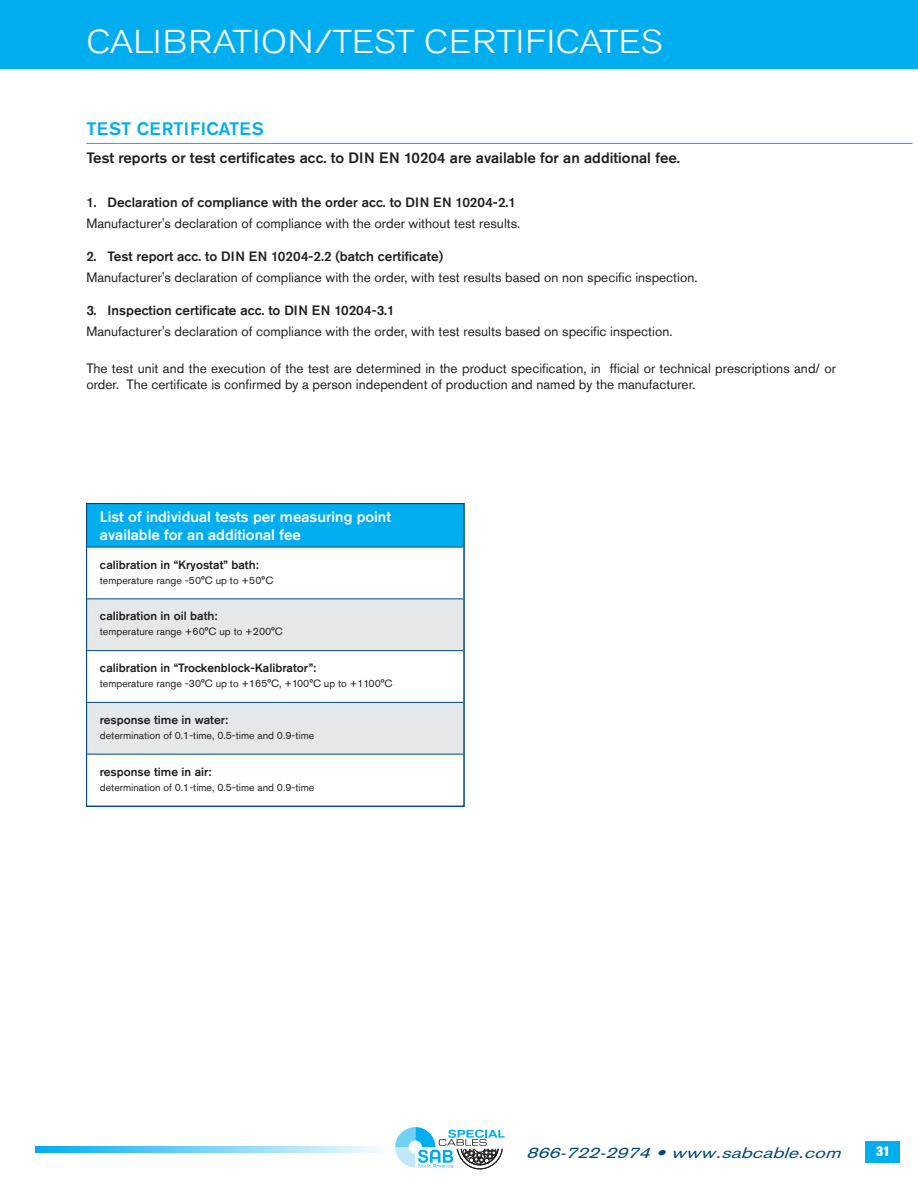
<style>
.page{position:relative;width:918px;height:1188px;background:#fff}
.page>*{position:absolute;margin:0;border:0;box-sizing:border-box;transform-origin:0 0}
.t1{font:300 33px "Akzidenz Grotesk Std";color:#fff;scale:1.1 1}
.t2{font:500 18px "Akzidenz Grotesk Std";letter-spacing:.015em;color:#00aeef}
.t3{font:500 15px "Akzidenz Grotesk Std";color:#231f20}
.t4{font:500 15px "Akzidenz Grotesk Std";color:#fff}
.t5{font:italic 15px "Akzidenz Grotesk";letter-spacing:.015em;color:#004a7f;scale:1.3 1}
.t6{font:13.5px/16.5px "Akzidenz Grotesk Std";color:#231f20}
.t7{font:500 13.5px "Akzidenz Grotesk Std";color:#231f20}
.t8{font:800 13.5px "Akzidenz Grotesk BQ";color:#fff}
.t9{font:500 12px "Akzidenz Grotesk Std";color:#231f20}
.t10{font:10.5px "Akzidenz Grotesk Std";color:#231f20}
</style>
<div class="page">
<div style="left:865px;top:1141px;width:34px;height:22px;background:#00aeef"></div>
<svg style="left:395px;top:1127px;width:110px;height:43px"></svg>
<svg style="left:35px;top:1146px;width:347px;height:7px;background:#7ad4f6"></svg>
<div style="left:0;top:0;width:918px;height:68px;background:#00aeef"></div>
<hr style="left:86px;top:143px;width:827px;height:1px;background:#00aeef">
<div style="left:87px;top:504px;width:376px;height:43px;background:#00aeef"></div>
<div style="left:87px;top:599px;width:376px;height:51px;background:#e6e7e9"></div>
<div style="left:87px;top:703px;width:376px;height:51px;background:#e6e7e9"></div>
<div style="left:86px;top:503px;width:378px;height:303px;border:2px solid #004a7f"></div>
<hr style="left:87px;top:547px;width:376px;height:1px;background:#004a7f">
<hr style="left:87px;top:598px;width:376px;height:1px;background:#004a7f">
<hr style="left:87px;top:650px;width:376px;height:1px;background:#004a7f">
<hr style="left:87px;top:702px;width:376px;height:1px;background:#004a7f">
<hr style="left:87px;top:754px;width:376px;height:1px;background:#004a7f">
<p class="t1" style="left:86px;top:23px;width:525px">CALIBRATION/TEST CERTIFICATES</p>
<p class="t2" style="left:86px;top:118px;width:179px">TEST CERTIFICATES</p>
<p class="t3" style="left:86px;top:149px;width:595px">Test reports or test certificates acc. to DIN EN 10204 are available for an additional fee.</p>
<p class="t7" style="left:86px;top:194px;width:431px">1. Declaration of compliance with the order acc. to DIN EN 10204-2.1</p>
<p class="t6" style="left:86px;top:215px;width:435px">Manufacturer's declaration of compliance with the order without test results.</p>
<p class="t7" style="left:86px;top:248px;width:358px">2. Test report acc. to DIN EN 10204-2.2 (batch certificate)</p>
<p class="t6" style="left:86px;top:269px;width:613px">Manufacturer's declaration of compliance with the order, with test results based on non specific inspection.</p>
<p class="t7" style="left:86px;top:302px;width:310px">3. Inspection certificate acc. to DIN EN 10204-3.1</p>
<p class="t6" style="left:86px;top:322px;width:588px">Manufacturer's declaration of compliance with the order, with test results based on specific inspection.</p>
<p class="t6" style="left:86px;top:360px;width:751px">The test unit and the execution of the test are determined in the product specification, in fficial or technical prescriptions and/ or order. The certificate is confirmed by a person independent of production and named by the manufacturer.</p>
<p class="t4" style="left:100px;top:507px;width:293px">List of individual tests per measuring point</p>
<p class="t4" style="left:100px;top:525px;width:203px">available for an additional fee</p>
<p class="t9" style="left:100px;top:557px;width:160px">calibration in “Kryostat” bath:</p>
<p class="t10" style="left:100px;top:574px;width:175px">temperature range -50°C up to +50°C</p>
<p class="t9" style="left:100px;top:609px;width:119px">calibration in oil bath:</p>
<p class="t10" style="left:100px;top:626px;width:185px">temperature range +60°C up to +200°C</p>
<p class="t9" style="left:100px;top:661px;width:218px">calibration in “Trockenblock-Kalibrator”:</p>
<p class="t10" style="left:100px;top:677px;width:294px">temperature range -30°C up to +165°C, +100°C up to +1100°C</p>
<p class="t9" style="left:100px;top:712px;width:130px">response time in water:</p>
<p class="t10" style="left:100px;top:729px;width:216px">determination of 0.1-time, 0.5-time and 0.9-time</p>
<p class="t9" style="left:100px;top:764px;width:113px">response time in air:</p>
<p class="t10" style="left:100px;top:781px;width:216px">determination of 0.1-time, 0.5-time and 0.9-time</p>
<p class="t5" style="left:526px;top:1144px;width:243px">866-722-2974 • www.sabcable.com</p>
<p class="t8" style="left:876px;top:1143px;width:16px">31</p>
</div>
